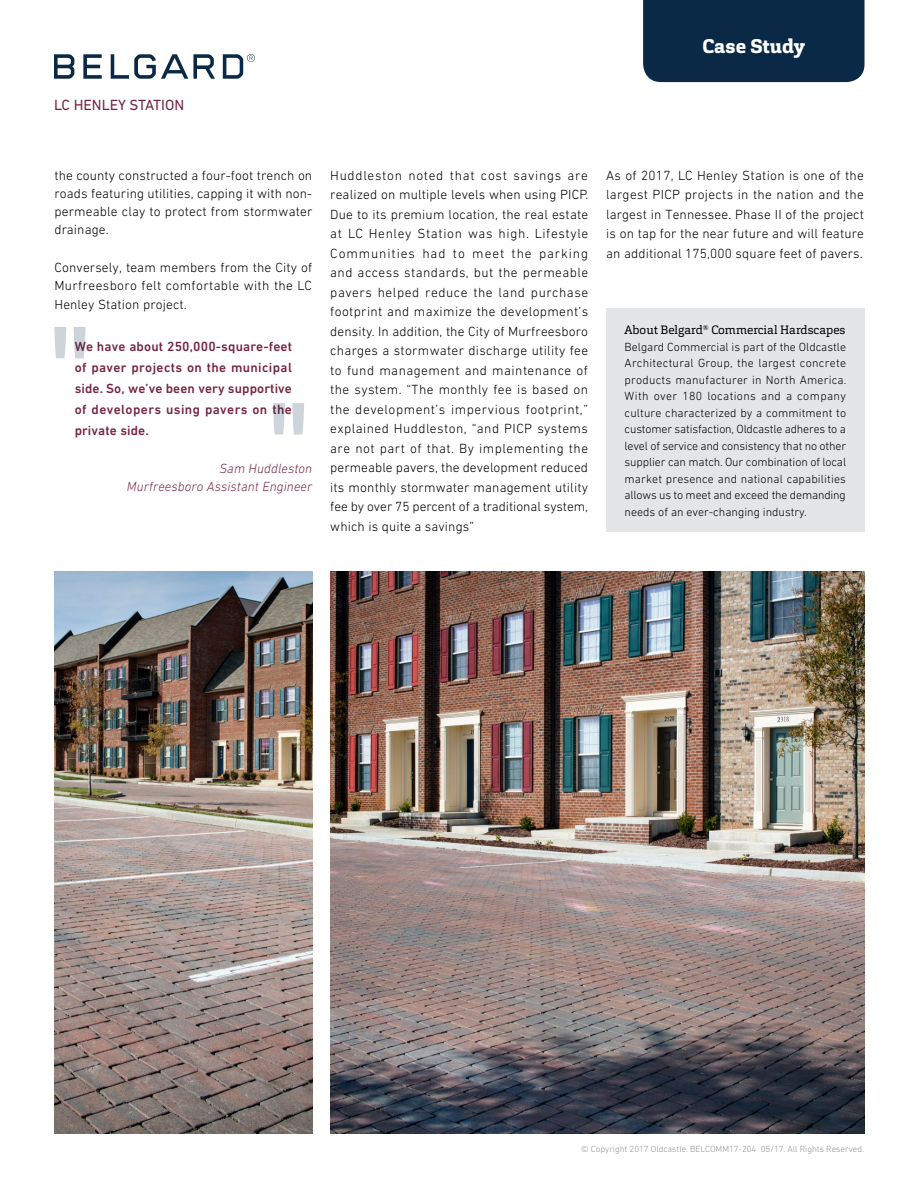
<style>
.page{position:relative;width:918px;height:1188px;background:#fff}
.page>*{position:absolute;margin:0;border:0;box-sizing:border-box;transform-origin:0 0}
.t1{font:800 19.5px "Cargan";color:#fff}
.t2{font:15px "DIN Next LT Pro";color:#75253d}
.t3{font:300 13.5px/19.5px "DIN Next W1 G";letter-spacing:.01em;color:#000;text-align:justify}
.t4{font:500 13.5px/21px "DIN Next W1 G";letter-spacing:.03em;color:#75253d;text-align:justify}
.t5{font:italic 300 13.5px/18px "DIN Next W1 G";letter-spacing:.01em;color:#75253d;text-align:right}
.t6{font:300 12px/16.5px "DIN Next W1 G";color:#000;text-align:justify}
.t7{font:12px "Cargan";color:#000}
.t8{font:300 9px "DIN Next W1 G";color:#939598}
</style>
<div class="page">
<img style="left:54px;top:571px;width:258px;height:563px">
<img style="left:330px;top:571px;width:535px;height:563px">
<svg style="left:54px;top:54px;width:20px;height:25px"></svg>
<svg style="left:83px;top:54px;width:19px;height:25px"></svg>
<svg style="left:111px;top:54px;width:104px;height:25px"></svg>
<svg style="left:223px;top:54px;width:32px;height:25px"></svg>
<div style="left:643px;top:0;width:222px;height:82px;background:#0a2947"></div>
<div style="left:606px;top:308px;width:259px;height:224px;background:#e4e5e6"></div>
<svg style="left:54px;top:327px;width:31px;height:31px"></svg>
<svg style="left:273px;top:403px;width:31px;height:32px"></svg>
<p class="t2" style="left:54px;top:96px;width:132px">LC HENLEY STATION</p>
<h1 class="t1" style="left:703px;top:33px;width:104px">Case Study</h1>
<p class="t3" style="left:54px;top:166px;width:259px;line-height:18px">the county constructed a four-foot trench on roads featuring utilities, capping it with non&shy;permeable clay to protect from stormwater drainage.</p>
<p class="t3" style="left:54px;top:258px;width:260px;line-height:18px">Conversely, team members from the City of<br>Murfreesboro felt comfortable with the LC</p>
<p class="t3" style="left:54px;top:295px;width:134px">Henley Station project.</p>
<p class="t4" style="left:75px;top:335px;width:219px">We have about 250,000-square-feet of paver projects on the municipal side. So, we’ve been very supportive of developers using pavers on the private side.</p>
<p class="t5" style="left:127px;top:459px;width:187px">Sam Huddleston<br>Murfreesboro Assistant Engineer</p>
<p class="t3" style="left:330px;top:165px;width:260px">Huddleston noted that cost savings are realized on multiple levels when using PICP.<br>Due to its premium location, the real estate at LC Henley Station was high. Lifestyle Communities had to meet the parking and access standards, but the permeable pavers helped reduce the land purchase footprint and maximize the development’s density. In addition, the City of Murfreesboro charges a stormwater discharge utility fee to fund management and maintenance of the system. “The monthly fee is based on the development’s impervious footprint,” explained Huddleston, “and PICP systems are not part of that. By implementing the permeable pavers, the development reduced its monthly stormwater management utility fee by over 75 percent of a traditional system, which is quite a savings”</p>
<p class="t3" style="left:606px;top:165px;width:259px">As of 2017, LC Henley Station is one of the largest PICP projects in the nation and the largest in Tennessee. Phase II of the project is on tap for the near future and will feature an additional 175,000 square feet of pavers.</p>
<p class="t7" style="left:625px;top:323px;width:222px">About Belgard<sup>®</sup> Commercial Hardscapes</p>
<p class="t6" style="left:625px;top:338px;width:223px">Belgard Commercial is part of the Oldcastle Architectural Group, the largest concrete products manufacturer in North America.<br>With over 180 locations and a company culture characterized by a commitment to customer satisfaction, Oldcastle adheres to a level of service and consistency that no other supplier can match. Our combination of local market presence and national capabilities allows us to meet and exceed the demanding needs of an ever-changing industry.</p>
<p class="t8" style="left:581px;top:1144px;width:285px">© Copyright 2017 Oldcastle. BELCOMM17-204 05/17. All Rights Reserved.</p>
</div>
